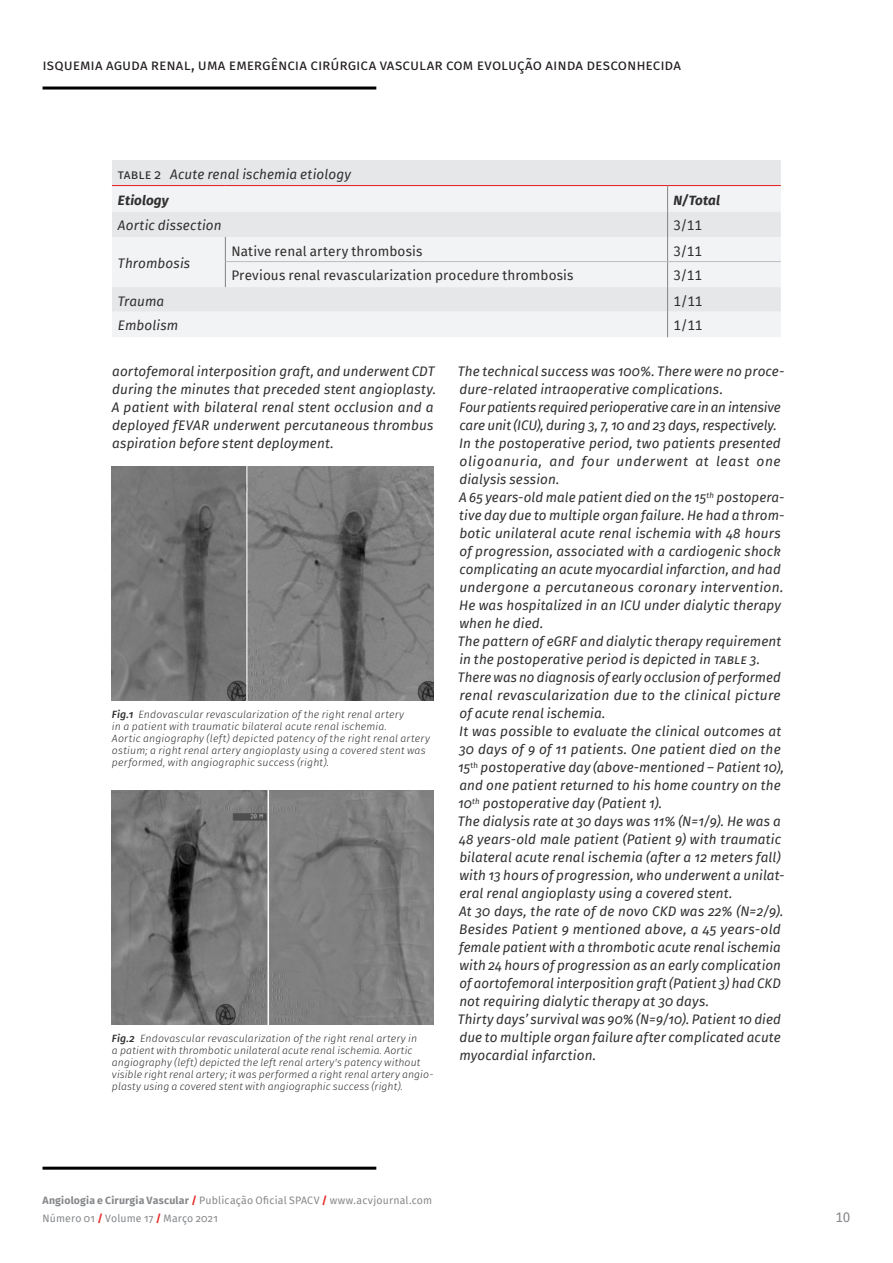
<style>
.page{position:relative;width:893px;height:1263px;background:#fff}
.page>*{position:absolute;margin:0;border:0;box-sizing:border-box;transform-origin:0 0}
._02_2_título_cabeçal{font:15px "Fira Sans";color:#231f20}
._06__miolo{font:italic 13.5px/18px "Fira Sans";letter-spacing:.01em;color:#312f30}
._06__miolo-2{font:italic 13.5px/18px "Fira Sans";letter-spacing:-.01em;color:#312f30}
._08__tabelas{font:13.5px "Fira Sans";letter-spacing:.01em;color:#312f30}
._08__tabelas-2{font:italic 13.5px "Fira Sans";letter-spacing:.01em;color:#312f30}
._08__tabelas-3{font:italic 700 13.5px "Fira Sans";letter-spacing:.01em;color:#312f30}
.t1{font:13.5px "Fira Sans";color:#86888b}
._09__legendas{font:italic 300 10.5px/12px "Fira Sans";letter-spacing:.015em;color:#312f30}
.t2{font:10.5px/18px "Fira Sans";letter-spacing:.02em;color:#86888b}
.s1{font-style:normal}
.s2{font-weight:500}
.s3{font-weight:700}
.s4{font-weight:700;color:#e62b27}
</style>
<div class="page">
<hr style="left:43px;top:87px;width:333px;height:3px;background:#000">
<hr style="left:43px;top:1167px;width:333px;height:3px;background:#000">
<img style="left:112px;top:466px;width:322px;height:234px">
<img style="left:112px;top:790px;width:322px;height:234px">
<div style="left:112px;top:160px;width:669px;height:25px;background:#e6e7e9"></div>
<svg style="left:112px;top:186px;width:669px;height:151px;fill:#f2f3f4"></svg>
<hr style="left:112px;top:185px;width:113px;height:1px;background:#e51a23">
<hr style="left:225px;top:185px;width:443px;height:1px;background:#e51a23">
<hr style="left:668px;top:185px;width:113px;height:1px;background:#e51a23">
<svg style="left:667px;top:186px;width:1px;height:151px"></svg>
<svg style="left:225px;top:237px;width:1px;height:50px"></svg>
<hr style="left:226px;top:261px;width:442px;height:1px;background:#bcbdc0">
<hr style="left:668px;top:261px;width:113px;height:1px;background:#bcbdc0">
<p class="_02_2_título_cabeçal" style="left:43px;top:53px;width:640px">Isquemia aguda renal, uma emergência cirúrgica vascular com evolução ainda desconhecida</p>
<p class="_08__tabelas-2" style="left:118px;top:164px;width:234px"><span class="s1">TabLE 2</span> Acute renal ischemia etiology</p>
<p class="_08__tabelas-3" style="left:118px;top:188px;width:52px">Etiology</p>
<p class="_08__tabelas-3" style="left:674px;top:188px;width:48px">N/Total</p>
<p class="_08__tabelas-2" style="left:118px;top:215px;width:105px">Aortic dissection</p>
<p class="_08__tabelas" style="left:674px;top:215px;width:30px">3/11</p>
<p class="_08__tabelas-2" style="left:118px;top:253px;width:74px">Thrombosis</p>
<p class="_08__tabelas" style="left:231px;top:241px;width:193px">Native renal artery thrombosis</p>
<p class="_08__tabelas" style="left:674px;top:241px;width:30px">3/11</p>
<p class="_08__tabelas" style="left:231px;top:265px;width:344px">Previous renal revascularization procedure thrombosis</p>
<p class="_08__tabelas" style="left:674px;top:265px;width:30px">3/11</p>
<p class="_08__tabelas-2" style="left:118px;top:291px;width:48px">Trauma</p>
<p class="_08__tabelas" style="left:674px;top:291px;width:30px">1/11</p>
<p class="_08__tabelas-2" style="left:118px;top:315px;width:62px">Embolism</p>
<p class="_08__tabelas" style="left:674px;top:315px;width:30px">1/11</p>
<p class="_06__miolo" style="left:112px;top:362px;width:326px">aortofemoral interposition graft, and underwent CDT during the minutes that preceded stent angioplasty.<br>A patient with bilateral renal stent occlusion and a deployed fEVAR underwent percutaneous thrombus aspiration before stent deployment.</p>
<p class="_09__legendas" style="left:112px;top:708px;width:320px"><span class="s2">Fig.1</span> Endovascular revascularization of the right renal artery<br>in a patient with traumatic bilateral acute renal ischemia.<br>Aortic angiography (left) depicted patency of the right renal artery ostium; a right renal artery angioplasty using a covered stent was performed, with angiographic success (right).</p>
<p class="_09__legendas" style="left:112px;top:1032px;width:323px"><span class="s2">Fig.2</span> Endovascular revascularization of the right renal artery in<br>a patient with thrombotic unilateral acute renal ischemia. Aortic angiography (left) depicted the left renal artery's patency without visible right renal artery; it was performed a right renal artery angio&shy;plasty using a covered stent with angiographic success (right).</p>
<p class="_06__miolo" style="left:458px;top:362px;width:328px">The technical success was 100%. There were no proce&shy;dure-related intraoperative complications.</p>
<p class="_06__miolo-2" style="left:459px;top:398px;width:323px">Four patients required perioperative care in an intensive care unit (ICU), during 3, 7, 10 and 23 days, respectively.</p>
<p class="_06__miolo" style="left:459px;top:434px;width:323px;text-align:justify">In the postoperative period, two patients presented oligoanuria, and four underwent at least one dialysis session.</p>
<p class="_06__miolo" style="left:459px;top:488px;width:327px">A 65 years-old male patient died on the 15<sup>th</sup> postopera&shy;tive day due to multiple organ failure. He had a throm&shy;botic unilateral acute renal ischemia with 48 hours of progression, associated with a cardiogenic shock complicating an acute myocardial infarction, and had undergone a percutaneous coronary intervention.<br>He was hospitalized in an ICU under dialytic therapy when he died.</p>
<p class="_06__miolo" style="left:458px;top:632px;width:325px">The pattern of eGRF and dialytic therapy requirement in the postoperative period is depicted in table 3.</p>
<p class="_06__miolo" style="left:458px;top:668px;width:324px;text-align:justify">There was no diagnosis of early occlusion of performed renal revascularization due to the clinical picture of acute renal ischemia.</p>
<p class="_06__miolo" style="left:458px;top:722px;width:327px">It was possible to evaluate the clinical outcomes at 30 days of 9 of 11 patients. One patient died on the 15<sup>th</sup> postoperative day (above-mentioned – Patient 10), and one patient returned to his home country on the 10<sup>th</sup> postoperative day (Patient 1).</p>
<p class="_06__miolo" style="left:458px;top:812px;width:328px">The dialysis rate at 30 days was 11% (N=1/9). He was a 48 years-old male patient (Patient 9) with traumatic bilateral acute renal ischemia (after a 12 meters fall) with 13 hours of progression, who underwent a unilat&shy;eral renal angioplasty using a covered stent.</p>
<p class="_06__miolo" style="left:459px;top:902px;width:326px">At 30 days, the rate of de novo CKD was 22% (N=2/9).<br>Besides Patient 9 mentioned above, a 45 years-old female patient with a thrombotic acute renal ischemia with 24 hours of progression as an early complication of aortofemoral interposition graft (Patient 3) had CKD not requiring dialytic therapy at 30 days.</p>
<p class="_06__miolo" style="left:458px;top:1010px;width:324px;text-align:justify">Thirty days’ survival was 90% (N=9/10). Patient 10 died due to multiple organ failure after complicated acute myocardial infarction.</p>
<p class="t2" style="left:43px;top:1191px;width:391px"><span class="s3">Angiologia e Cirurgia Vascular</span> <span class="s4">/</span> Publicação Oficial SPACV <span class="s4">/</span> www.acvjournal.com<br>Número 01 <span class="s4">/</span> Volume 17 <span class="s4">/</span> Março 2021</p>
<p class="t1" style="left:835px;top:1207px;width:17px">10</p>
</div>
